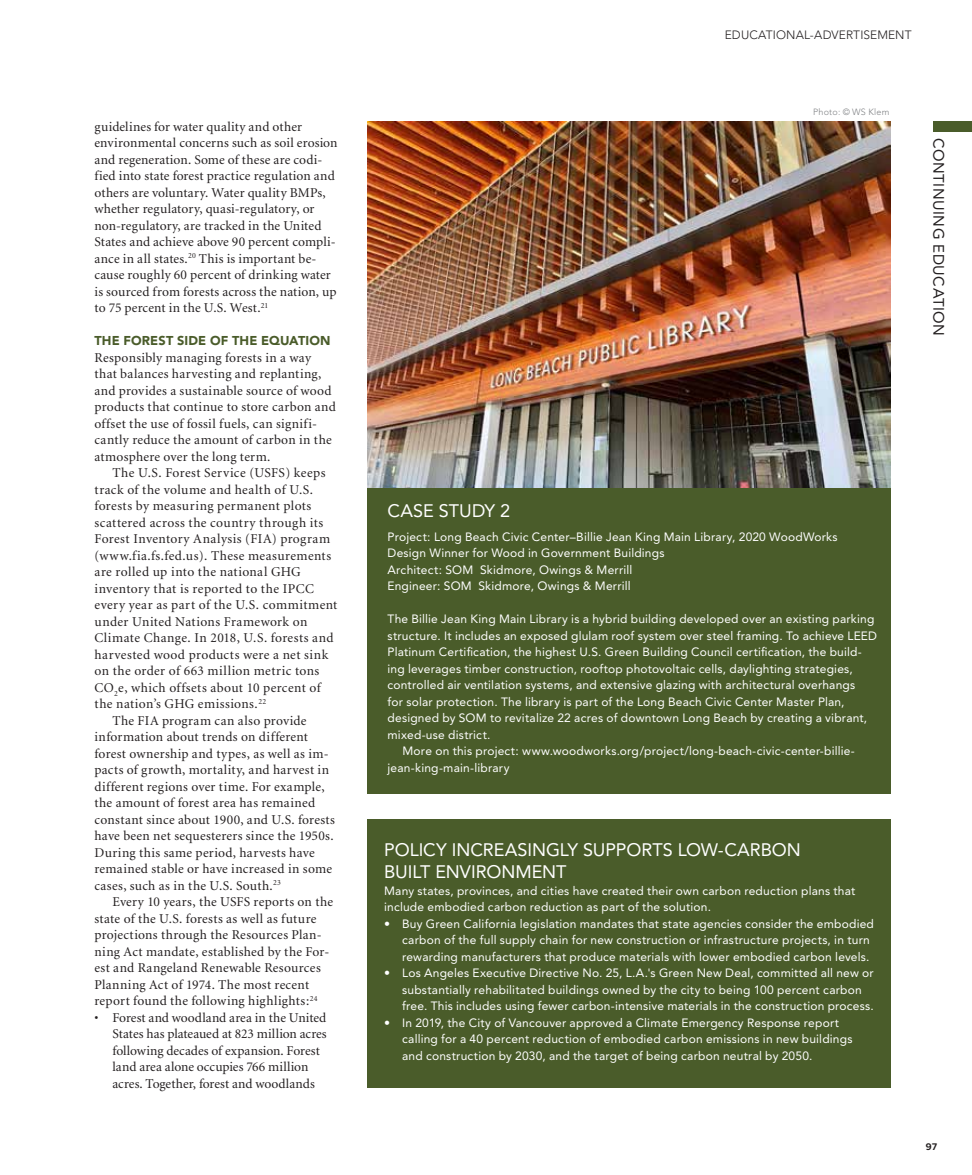
<style>
.page{position:relative;width:972px;height:1175px;background:#fff}
.page>*{position:absolute;margin:0;border:0;box-sizing:border-box;transform-origin:0 0}
.t1{font:18px/21.6px "Avenir";letter-spacing:-.005em;color:#fff}
.t2{font:15px "Avenir";letter-spacing:.035em;color:#231f20}
.t3{font:13.5px/16.5px "Minion";letter-spacing:.02em;color:#231f20}
.t4{font:13.5px/16.5px "Minion";color:#231f20}
.t5{font:900 12.75px "Avenir";letter-spacing:.01em;color:#4a5c2a}
.t6{font:12px/16.5px "Avenir";letter-spacing:.015em;color:#fff}
.t7{font:300 12px "Avenir";letter-spacing:.015em;color:#231f20}
.t8{font:300 9px "Avenir";letter-spacing:.025em;color:#808285}
.t9{font:700 9px "Benton Sans";color:#231f20}
</style>
<div class="page">
<div style="left:933px;top:122px;width:39px;height:10px;background:#4a5c2a"></div>
<div style="left:368px;top:819px;width:523px;height:269px;background:#4a5c2a"></div>
<div style="left:368px;top:326px;width:523px;height:467px;background:#4a5c2a"></div>
<img style="left:368px;top:122px;width:523px;height:365px">
<p class="t3" style="left:94px;top:118px;width:245px">guidelines for water quality and other environmental concerns such as soil erosion and regeneration. Some of these are codi&shy;fied into state forest practice regulation and others are voluntary. Water quality BMPs, whether regulatory, quasi-regulatory, or non-regulatory, are tracked in the United States and achieve above 90 percent compli&shy;ance in all states.<sup>20</sup> This is important be&shy;cause roughly 60 percent of drinking water is sourced from forests across the nation, up to 75 percent in the U.S. West.<sup>21</sup></p>
<p class="t5" style="left:94px;top:333px;width:238px">THE FOREST SIDE OF THE EQUATION</p>
<p class="t3" style="left:94px;top:349px;width:243px">Responsibly managing forests in a way that balances harvesting and replanting, and provides a sustainable source of wood products that continue to store carbon and offset the use of fossil fuels, can signifi&shy;cantly reduce the amount of carbon in the atmosphere over the long term.</p>
<p class="t3" style="left:112px;top:465px;width:215px">The U.S. Forest Service (USFS) keeps</p>
<p class="t3" style="left:94px;top:481px;width:220px">track of the volume and health of U.S.</p>
<p class="t3" style="left:94px;top:498px;width:218px">forests by measuring permanent plots</p>
<p class="t3" style="left:94px;top:514px;width:230px">scattered across the country through its</p>
<p class="t3" style="left:94px;top:531px;width:237px">Forest Inventory Analysis (FIA) program</p>
<p class="t3" style="left:94px;top:547px;width:238px">(www.fia.fs.fed.us). These measurements</p>
<p class="t3" style="left:94px;top:564px;width:208px">are rolled up into the national GHG</p>
<p class="t3" style="left:94px;top:580px;width:221px">inventory that is reported to the IPCC</p>
<p class="t3" style="left:94px;top:597px;width:244px">every year as part of the U.S. commitment</p>
<p class="t3" style="left:94px;top:613px;width:214px">under United Nations Framework on</p>
<p class="t3" style="left:94px;top:630px;width:241px">Climate Change. In 2018, U.S. forests and</p>
<p class="t3" style="left:94px;top:646px;width:235px">harvested wood products were a net sink</p>
<p class="t3" style="left:94px;top:663px;width:226px">on the order of 663 million metric tons</p>
<p class="t3" style="left:94px;top:679px;width:228px">CO<sub>2</sub>e, which offsets about 10 percent of</p>
<p class="t3" style="left:94px;top:696px;width:173px">the nation’s GHG emissions.<sup>22</sup></p>
<p class="t3" style="left:112px;top:712px;width:196px">The FIA program can also provide</p>
<p class="t3" style="left:95px;top:729px;width:215px">information about trends on different</p>
<p class="t3" style="left:95px;top:745px;width:236px">forest ownership and types, as well as im-</p>
<p class="t3" style="left:95px;top:762px;width:236px">pacts of growth, mortality, and harvest in</p>
<p class="t3" style="left:95px;top:778px;width:232px">different regions over time. For example,</p>
<p class="t3" style="left:95px;top:795px;width:222px">the amount of forest area has remained</p>
<p class="t3" style="left:95px;top:811px;width:242px">constant since about 1900, and U.S. forests</p>
<p class="t3" style="left:95px;top:828px;width:241px">have been net sequesterers since the 1950s.</p>
<p class="t3" style="left:95px;top:844px;width:222px">During this same period, harvests have</p>
<p class="t3" style="left:95px;top:861px;width:239px">remained stable or have increased in some</p>
<p class="t3" style="left:95px;top:877px;width:188px">cases, such as in the U.S. South.<sup>23</sup></p>
<p class="t3" style="left:112px;top:894px;width:222px">Every 10 years, the USFS reports on the</p>
<p class="t3" style="left:95px;top:910px;width:223px">state of the U.S. forests as well as future</p>
<p class="t3" style="left:95px;top:927px;width:229px">projections through the Resources Plan-</p>
<p class="t3" style="left:95px;top:943px;width:237px">ning Act mandate, established by the For-</p>
<p class="t3" style="left:95px;top:960px;width:228px">est and Rangeland Renewable Resources</p>
<p class="t3" style="left:95px;top:976px;width:216px">Planning Act of 1974. The most recent</p>
<p class="t3" style="left:95px;top:993px;width:225px">report found the following highlights:<sup>24</sup></p>
<p class="t4" style="left:112px;top:1009px;width:216px;text-indent:-18px">• Forest and woodland area in the United States has plateaued at 823 million acres following decades of expansion. Forest land area alone occupies 766 million acres. Together, forest and woodlands</p>
<p class="t7" style="left:725px;top:28px;width:188px">EDUCATIONAL-ADVERTISEMENT</p>
<p class="t8" style="left:813px;top:106px;width:78px">Photo: © WS Klem</p>
<p class="t2" style="left:947px;top:138px;width:199px;rotate:90deg">CONTINUING EDUCATION</p>
<h1 class="t1" style="left:388px;top:499px;width:124px">CASE STUDY 2</h1>
<p class="t6" style="left:388px;top:528px;width:452px">Project: Long Beach Civic Center–Billie Jean King Main Library, 2020 WoodWorks Design Winner for Wood in Government Buildings<br>Architect: SOM Skidmore, Owings &amp; Merrill<br>Engineer: SOM Skidmore, Owings &amp; Merrill</p>
<p class="t6" style="left:388px;top:611px;width:488px">The Billie Jean King Main Library is a hybrid building developed over an existing parking</p>
<p class="t6" style="left:388px;top:627px;width:491px">structure. It includes an exposed glulam roof system over steel framing. To achieve LEED</p>
<p class="t6" style="left:388px;top:644px;width:476px">Platinum Certification, the highest U.S. Green Building Council certification, the build-</p>
<p class="t6" style="left:388px;top:660px;width:467px">ing leverages timber construction, rooftop photovoltaic cells, daylighting strategies,</p>
<p class="t6" style="left:388px;top:677px;width:469px">controlled air ventilation systems, and extensive glazing with architectural overhangs</p>
<p class="t6" style="left:388px;top:693px;width:459px">for solar protection. The library is part of the Long Beach Civic Center Master Plan,</p>
<p class="t6" style="left:388px;top:710px;width:481px">designed by SOM to revitalize 22 acres of downtown Long Beach by creating a vibrant,</p>
<p class="t6" style="left:388px;top:726px;width:104px">mixed-use district.</p>
<p class="t6" style="left:403px;top:743px;width:454px">More on this project: www.woodworks.org/project/long-beach-civic-center-billie-</p>
<p class="t6" style="left:388px;top:759px;width:123px">jean-king-main-library</p>
<h1 class="t1" style="left:384px;top:839px;width:418px">POLICY INCREASINGLY SUPPORTS LOW-CARBON<br>BUILT ENVIRONMENT</h1>
<p class="t6" style="left:384px;top:882px;width:473px">Many states, provinces, and cities have created their own carbon reduction plans that include embodied carbon reduction as part of the solution.</p>
<p class="t6" style="left:402px;top:915px;width:473px;text-indent:-18px">• Buy Green California legislation mandates that state agencies consider the embodied carbon of the full supply chain for new construction or infrastructure projects, in turn rewarding manufacturers that produce materials with lower embodied carbon levels.</p>
<p class="t6" style="left:402px;top:964px;width:473px;text-indent:-18px">• Los Angeles Executive Directive No. 25, L.A.'s Green New Deal, committed all new or substantially rehabilitated buildings owned by the city to being 100 percent carbon free. This includes using fewer carbon-intensive materials in the construction process.</p>
<p class="t6" style="left:402px;top:1014px;width:452px;text-indent:-18px">• In 2019, the City of Vancouver approved a Climate Emergency Response report calling for a 40 percent reduction of embodied carbon emissions in new buildings and construction by 2030, and the target of being carbon neutral by 2050.</p>
<p class="t9" style="left:926px;top:1141px;width:13px">97</p>
</div>
